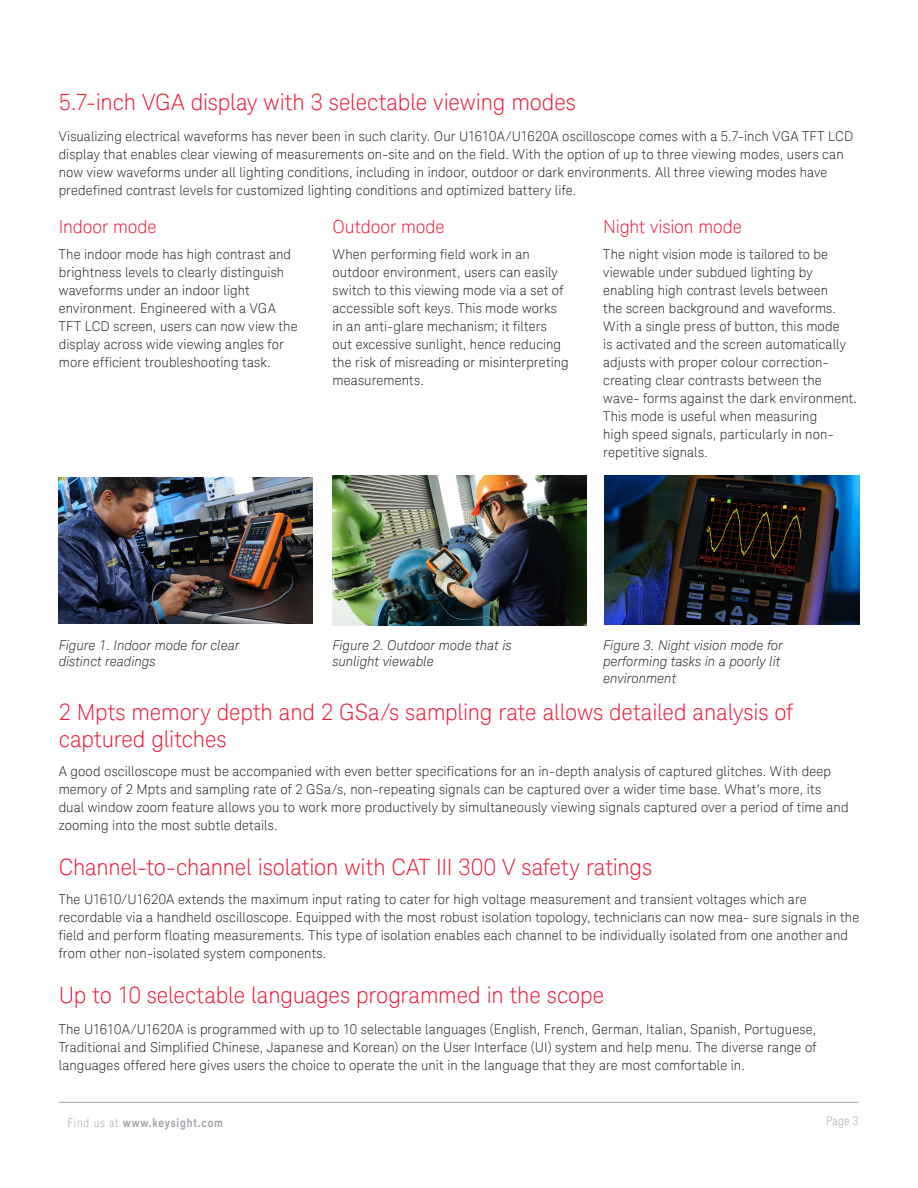
<style>
.page{position:relative;width:918px;height:1188px;background:#fff}
.page>*{position:absolute;margin:0;border:0;box-sizing:border-box;transform-origin:0 0}
.K_Heading_1{font:300 22.5px/27px "Keysight Sans";letter-spacing:-.005em;color:#ed1a36}
.K_Heading_2{font:300 18px "Keysight Sans";letter-spacing:-.005em;color:#ed1a36}
.K_Body_Text{font:300 13.5px/18px "Keysight Sans";letter-spacing:.01em;color:#231f20}
.Captions_for_Figures{font:italic 300 13.5px/16.5px "Keysight Sans";color:#231f20}
.t1{font:700 12px "Keysight Sans Condensed";letter-spacing:.07em;color:#a4a1a9}
.t2{font:300 condensed 12px "Keysight Sans";color:#a4a1a9}
.s1{font-family:"Keysight Sans";font-weight:300;font-stretch:condensed}
</style>
<div class="page">
<hr style="left:59px;top:1102px;width:800px;height:1px;background:#a4a1a9">
<img style="left:59px;top:477px;width:254px;height:147px">
<img style="left:332px;top:476px;width:255px;height:149px">
<img style="left:604px;top:476px;width:255px;height:149px">
<p class="K_Heading_1" style="left:59px;top:89px;width:519px">5.7-inch VGA display with 3 selectable viewing modes</p>
<p class="K_Body_Text" style="left:59px;top:127px;width:796px">Visualizing electrical waveforms has never been in such clarity. Our U1610A/U1620A oscilloscope comes with a 5.7-inch VGA TFT LCD display that enables clear viewing of measurements on-site and on the field. With the option of up to three viewing modes, users can now view waveforms under all lighting conditions, including in indoor, outdoor or dark environments. All three viewing modes have predefined contrast levels for customized lighting conditions and optimized battery life.</p>
<p class="K_Heading_2" style="left:59px;top:216px;width:99px">Indoor mode</p>
<p class="K_Body_Text" style="left:59px;top:245px;width:240px">The indoor mode has high contrast and brightness levels to clearly distinguish waveforms under an indoor light environment. Engineered with a VGA TFT LCD screen, users can now view the display across wide viewing angles for more efficient troubleshooting task.</p>
<p class="K_Heading_2" style="left:333px;top:216px;width:114px">Outdoor mode</p>
<p class="K_Body_Text" style="left:333px;top:245px;width:238px">When performing field work in an outdoor environment, users can easily switch to this viewing mode via a set of accessible soft keys. This mode works in an anti-glare mechanism; it filters out excessive sunlight, hence reducing the risk of misreading or misinterpreting measurements.</p>
<p class="K_Heading_2" style="left:603px;top:216px;width:140px">Night vision mode</p>
<p class="K_Body_Text" style="left:603px;top:245px;width:255px">The night vision mode is tailored to be viewable under subdued lighting by enabling high contrast levels between<br>the screen background and waveforms.<br>With a single press of button, this mode<br>is activated and the screen automatically adjusts with proper colour correction&shy;creating clear contrasts between the wave- forms against the dark environment.<br>This mode is useful when measuring<br>high speed signals, particularly in non&shy;repetitive signals.</p>
<p class="Captions_for_Figures" style="left:59px;top:637px;width:182px">Figure 1. Indoor mode for clear distinct readings</p>
<p class="Captions_for_Figures" style="left:332px;top:637px;width:181px">Figure 2. Outdoor mode that is sunlight viewable</p>
<p class="Captions_for_Figures" style="left:603px;top:637px;width:181px">Figure 3. Night vision mode for performing tasks in a poorly lit environment</p>
<p class="K_Heading_1" style="left:59px;top:699px;width:736px">2 Mpts memory depth and 2 GSa/s sampling rate allows detailed analysis of captured glitches</p>
<p class="K_Body_Text" style="left:59px;top:762px;width:791px">A good oscilloscope must be accompanied with even better specifications for an in-depth analysis of captured glitches. With deep memory of 2 Mpts and sampling rate of 2 GSa/s, non-repeating signals can be captured over a wider time base. What’s more, its dual window zoom feature allows you to work more productively by simultaneously viewing signals captured over a period of time and zooming into the most subtle details.</p>
<p class="K_Heading_1" style="left:59px;top:854px;width:595px">Channel-to-channel isolation with CAT III 300 V safety ratings</p>
<p class="K_Body_Text" style="left:59px;top:890px;width:802px">The U1610/U1620A extends the maximum input rating to cater for high voltage measurement and transient voltages which are recordable via a handheld oscilloscope. Equipped with the most robust isolation topology, technicians can now mea- sure signals in the field and perform floating measurements. This type of isolation enables each channel to be individually isolated from one another and from other non-isolated system components.</p>
<p class="K_Heading_1" style="left:59px;top:982px;width:547px">Up to 10 selectable languages programmed in the scope</p>
<p class="K_Body_Text" style="left:59px;top:1020px;width:759px;text-align:justify">The U1610A/U1620A is programmed with up to 10 selectable languages (English, French, German, Italian, Spanish, Portuguese, Traditional and Simplified Chinese, Japanese and Korean) on the User Interface (UI) system and help menu. The diverse range of languages offered here gives users the choice to operate the unit in the language that they are most comfortable in.</p>
<p class="t1" style="left:68px;top:1115px;width:157px"><span class="s1">Find us at</span> www.keysight.com</p>
<p class="t2" style="left:826px;top:1113px;width:34px">Page 3</p>
</div>
